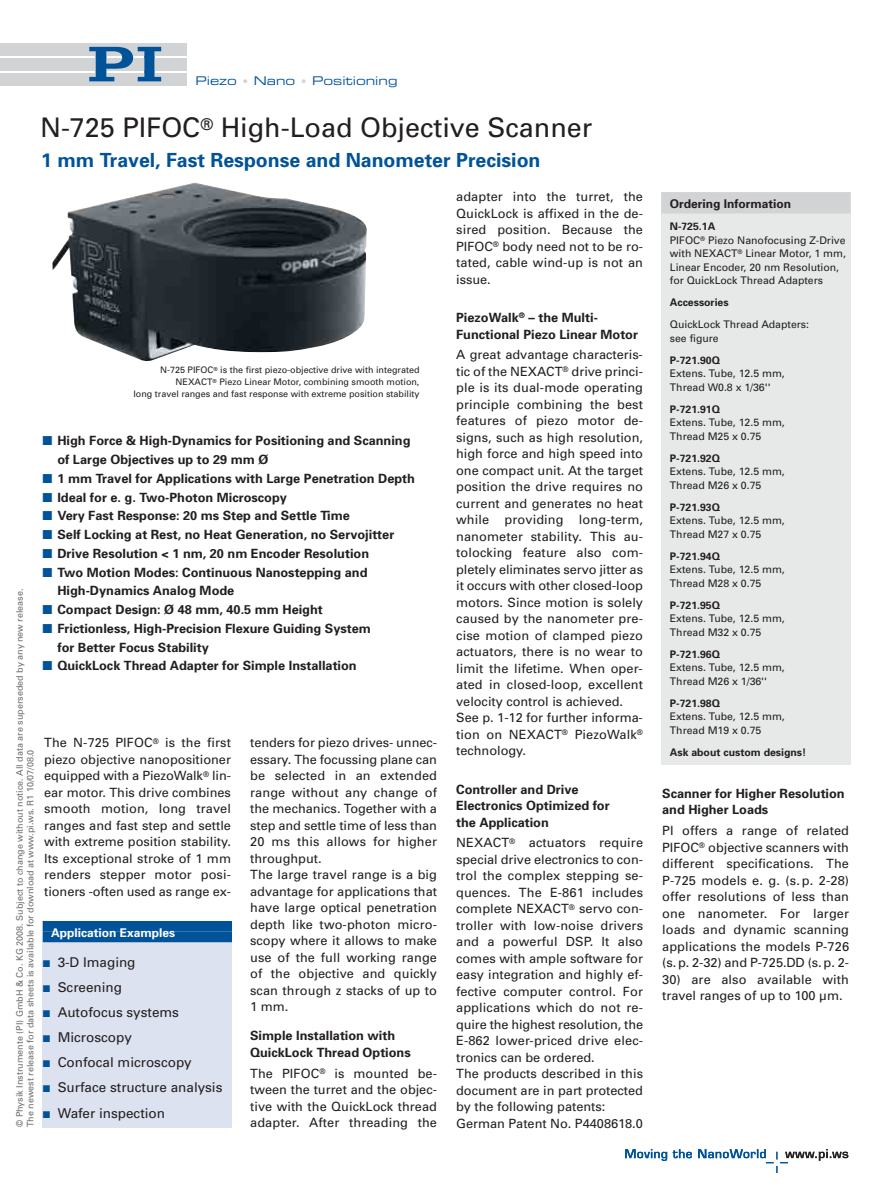
<style>
.page{position:relative;width:893px;height:1191px;background:#fff}
.page>*{position:absolute;margin:0;border:0;box-sizing:border-box;transform-origin:0 0}
.t1{font:27px "Univers";color:#231f20}
.t2{font:700 19.5px "Univers";color:#005399}
.t3{font:13.5px "Univers";color:#231f20}
.t4{font:12.75px/16.5px "Univers";letter-spacing:.01em;color:#231f20;text-align:justify}
.t5{font:700 12.75px/16.5px "Univers";color:#231f20}
.t6{font:12px "Eurostile Extended Two";color:#005399}
.t7{font:700 12px "Univers";color:#fff}
.t8{font:700 12px "Univers";color:#231f20}
.t9{font:10.5px/13.5px "Univers";color:#231f20}
.t10{font:700 10.5px "Univers";color:#231f20}
.t11{font:9px/10.8px "Univers";color:#6d6e70}
.t12{font:9px/12px "Univers";color:#231f20;text-align:right}
.s1{font-size:10.5px;color:#d1d3d4}
.s2{font-family:"European Pi Three";font-weight:400;font-size:15px;color:#005399}
.s3{font-family:"European Pi Three";font-size:11.25px;color:#005399}
.s4{font-weight:700}
</style>
<div class="page">
<div style="left:64px;top:43px;width:123px;height:12px;background:#d1d3d4"></div>
<div style="left:64px;top:58px;width:123px;height:12px;background:#d1d3d4"></div>
<div style="left:64px;top:73px;width:123px;height:12px;background:#d1d3d4"></div>
<svg style="left:89px;top:47px;width:72px;height:34px"></svg>
<div style="left:0;top:43px;width:86px;height:12px;background:#d1d3d4"></div>
<div style="left:0;top:58px;width:86px;height:12px;background:#d1d3d4"></div>
<div style="left:0;top:73px;width:86px;height:12px;background:#d1d3d4"></div>
<svg style="left:625px;top:1149px;width:223px;height:23px"></svg>
<div style="left:43px;top:921px;width:189px;height:206px;background:#dde2f0"></div>
<div style="left:43px;top:921px;width:189px;height:10px;background:#005399"></div>
<div style="left:43px;top:931px;width:189px;height:11px;background:#005399"></div>
<div style="left:661px;top:192px;width:190px;height:573px;background:#e7e8e8"></div>
<div style="left:661px;top:192px;width:190px;height:11px;background:#d1d3d4"></div>
<div style="left:661px;top:203px;width:190px;height:10px;background:#d1d3d4"></div>
<img style="left:52px;top:182px;width:315px;height:179px">
<p class="t6" style="left:196px;top:76px;width:203px">Piezo <span class="s1">•</span> Nano <span class="s1">•</span> Positioning</p>
<h1 class="t1" style="left:40px;top:118px;width:554px">N-725 PIFOC<sup>®</sup> High-Load Objective Scanner</h1>
<h2 class="t2" style="left:41px;top:152px;width:501px">1 mm Travel, Fast Response and Nanometer Precision</h2>
<p class="t12" style="left:133px;top:365px;width:288px">N-725 PIFOC<sup>®</sup> is the first piezo-objective drive with integrated<br>NEXACT<sup>®</sup> Piezo Linear Motor, combining smooth motion,<br>long travel ranges and fast response with extreme position stability</p>
<p class="t5" style="left:57px;top:432px;width:354px;line-height:18.8px;text-indent:-15px"><span class="s2">-</span> High Force &amp; High-Dynamics for Positioning and Scanning of Large Objectives up to 29 mm Ø</p>
<p class="t5" style="left:43px;top:471px;width:374px"><span class="s2">-</span> 1 mm Travel for Applications with Large Penetration Depth</p>
<p class="t5" style="left:43px;top:490px;width:246px"><span class="s2">-</span> Ideal for e. g. Two-Photon Microscopy</p>
<p class="t5" style="left:43px;top:509px;width:309px"><span class="s2">-</span> Very Fast Response: 20 ms Step and Settle Time</p>
<p class="t5" style="left:43px;top:527px;width:353px"><span class="s2">-</span> Self Locking at Rest, no Heat Generation, no Servojitter</p>
<p class="t5" style="left:43px;top:546px;width:328px"><span class="s2">-</span> Drive Resolution &lt; 1 nm, 20 nm Encoder Resolution</p>
<p class="t5" style="left:57px;top:564px;width:312px;line-height:18.8px;text-indent:-15px"><span class="s2">-</span> Two Motion Modes: Continuous Nanostepping and<br>High-Dynamics Analog Mode</p>
<p class="t5" style="left:43px;top:602px;width:282px"><span class="s2">-</span> Compact Design: Ø 48 mm, 40.5 mm Height</p>
<p class="t5" style="left:57px;top:620px;width:315px;line-height:18.8px;text-indent:-15px"><span class="s2">-</span> Frictionless, High-Precision Flexure Guiding System for Better Focus Stability</p>
<p class="t5" style="left:43px;top:659px;width:316px"><span class="s2">-</span> QuickLock Thread Adapter for Simple Installation</p>
<p class="t11" style="left:15px;top:1127px;width:540px;rotate:-90deg">© Physik Instrumente (PI) GmbH &amp; Co. KG 2008. Subject to change without notice. All data are superseded by any new release.<br>The newest release for data sheets is available for download at www.pi.ws. R1 10/07/08.0</p>
<p class="t4" style="left:44px;top:735px;width:188px">The N-725 PIFOC<sup>®</sup> is the first piezo objective nanopositioner equipped with a PiezoWalk<sup>®</sup> lin&shy;ear motor. This drive combines smooth motion, long travel ranges and fast step and settle with extreme position stability.<br>Its exceptional stroke of 1 mm renders stepper motor posi&shy;tioners -often used as range ex-</p>
<p class="t4" style="left:250px;top:735px;width:188px;text-align:left">tenders for piezo drives- unnec&shy;essary. The focussing plane can be selected in an extended range without any change of the mechanics. Together with a step and settle time of less than<br>20 ms this allows for higher throughput.<br>The large travel range is a big advantage for applications that have large optical penetration depth like two-photon micro&shy;scopy where it allows to make use of the full working range of the objective and quickly scan through z stacks of up to<br>1 mm.</p>
<p class="t5" style="left:250px;top:1028px;width:162px">Simple Installation with<br>QuickLock Thread Options</p>
<p class="t4" style="left:250px;top:1066px;width:188px">The PIFOC<sup>®</sup> is mounted be&shy;tween the turret and the objec&shy;tive with the QuickLock thread adapter. After threading the</p>
<p class="t7" style="left:51px;top:928px;width:125px">Application Examples</p>
<p class="t3" style="left:43px;top:957px;width:94px"><span class="s3">-</span> 3-D Imaging</p>
<p class="t3" style="left:43px;top:982px;width:81px"><span class="s3">-</span> Screening</p>
<p class="t3" style="left:43px;top:1007px;width:138px"><span class="s3">-</span> Autofocus systems</p>
<p class="t3" style="left:43px;top:1032px;width:91px"><span class="s3">-</span> Microscopy</p>
<p class="t3" style="left:43px;top:1057px;width:150px"><span class="s3">-</span> Confocal microscopy</p>
<p class="t3" style="left:43px;top:1082px;width:181px"><span class="s3">-</span> Surface structure analysis</p>
<p class="t3" style="left:43px;top:1107px;width:124px"><span class="s3">-</span> Wafer inspection</p>
<p class="t4" style="left:456px;top:190px;width:188px">adapter into the turret, the QuickLock is affixed in the de&shy;sired position. Because the PIFOC<sup>®</sup> body need not to be ro&shy;tated, cable wind-up is not an issue.</p>
<p class="t5" style="left:456px;top:310px;width:183px">PiezoWalk<sup>®</sup> – the Multi-<br>Functional Piezo Linear Motor</p>
<p class="t4" style="left:456px;top:348px;width:188px;text-align:left">A great advantage characteris&shy;tic of the NEXACT<sup>®</sup> drive princi&shy;ple is its dual-mode operating principle combining the best features of piezo motor de&shy;signs, such as high resolution, high force and high speed into one compact unit. At the target position the drive requires no current and generates no heat while providing long-term, nanometer stability. This au&shy;tolocking feature also com&shy;pletely eliminates servo jitter as it occurs with other closed-loop motors. Since motion is solely caused by the nanometer pre&shy;cise motion of clamped piezo actuators, there is no wear to limit the lifetime. When oper&shy;ated in closed-loop, excellent velocity control is achieved.<br>See p. 1-12 for further informa&shy;tion on NEXACT<sup>®</sup> PiezoWalk<sup>® </sup>technology.</p>
<p class="t5" style="left:456px;top:782px;width:155px">Controller and Drive<br>Electronics Optimized for the Application</p>
<p class="t4" style="left:456px;top:835px;width:188px;text-align:left">NEXACT<sup>®</sup> actuators require special drive electronics to con&shy;trol the complex stepping se&shy;quences. The E-861 includes complete NEXACT<sup>®</sup> servo con&shy;troller with low-noise drivers and a powerful DSP. It also comes with ample software for easy integration and highly ef&shy;fective computer control. For applications which do not re&shy;quire the highest resolution, the<br>E-862 lower-priced drive elec&shy;tronics can be ordered.<br>The products described in this document are in part protected by the following patents:<br>German Patent No. P4408618.0</p>
<p class="t8" style="left:670px;top:199px;width:123px">Ordering Information</p>
<p class="t9" style="left:670px;top:221px;width:178px"><span class="s4">N-725.1A<br></span>PIFOC<sup>®</sup> Piezo Nanofocusing Z-Drive with NEXACT<sup>®</sup> Linear Motor, 1 mm,<br>Linear Encoder, 20 nm Resolution, for QuickLock Thread Adapters</p>
<p class="t10" style="left:670px;top:298px;width:60px">Accessories</p>
<p class="t9" style="left:670px;top:319px;width:141px">QuickLock Thread Adapters: see figure</p>
<p class="t10" style="left:670px;top:356px;width:52px">P-721.90Q</p>
<p class="t9" style="left:670px;top:368px;width:116px">Extens. Tube, 12.5 mm,<br>Thread W0.8 x 1/36''</p>
<p class="t10" style="left:670px;top:405px;width:52px">P-721.91Q</p>
<p class="t9" style="left:670px;top:417px;width:116px">Extens. Tube, 12.5 mm,<br>Thread M25 x 0.75</p>
<p class="t10" style="left:670px;top:454px;width:52px">P-721.92Q</p>
<p class="t9" style="left:670px;top:466px;width:116px">Extens. Tube, 12.5 mm,<br>Thread M26 x 0.75</p>
<p class="t10" style="left:670px;top:503px;width:52px">P-721.93Q</p>
<p class="t9" style="left:670px;top:515px;width:116px">Extens. Tube, 12.5 mm,<br>Thread M27 x 0.75</p>
<p class="t10" style="left:670px;top:552px;width:52px">P-721.94Q</p>
<p class="t9" style="left:670px;top:564px;width:116px">Extens. Tube, 12.5 mm,<br>Thread M28 x 0.75</p>
<p class="t10" style="left:670px;top:601px;width:52px">P-721.95Q</p>
<p class="t9" style="left:670px;top:613px;width:116px">Extens. Tube, 12.5 mm,<br>Thread M32 x 0.75</p>
<p class="t10" style="left:670px;top:650px;width:52px">P-721.96Q</p>
<p class="t9" style="left:670px;top:662px;width:116px">Extens. Tube, 12.5 mm,<br>Thread M26 x 1/36''</p>
<p class="t10" style="left:670px;top:699px;width:52px">P-721.98Q</p>
<p class="t9" style="left:670px;top:711px;width:116px">Extens. Tube, 12.5 mm,<br>Thread M19 x 0.75</p>
<p class="t10" style="left:670px;top:748px;width:138px">Ask about custom designs!</p>
<p class="t5" style="left:662px;top:786px;width:184px">Scanner for Higher Resolution and Higher Loads</p>
<p class="t4" style="left:662px;top:823px;width:188px">PI offers a range of related PIFOC<sup>®</sup> objective scanners with different specifications. The P-725 models e. g. (s. p. 2-28) offer resolutions of less than one nanometer. For larger loads and dynamic scanning applications the models P-726 (s. p. 2-32) and P-725.DD (s. p. 2-</p>
<p class="t4" style="left:662px;top:972px;width:188px">30) are also available with travel ranges of up to 100 μm.</p>
</div>
